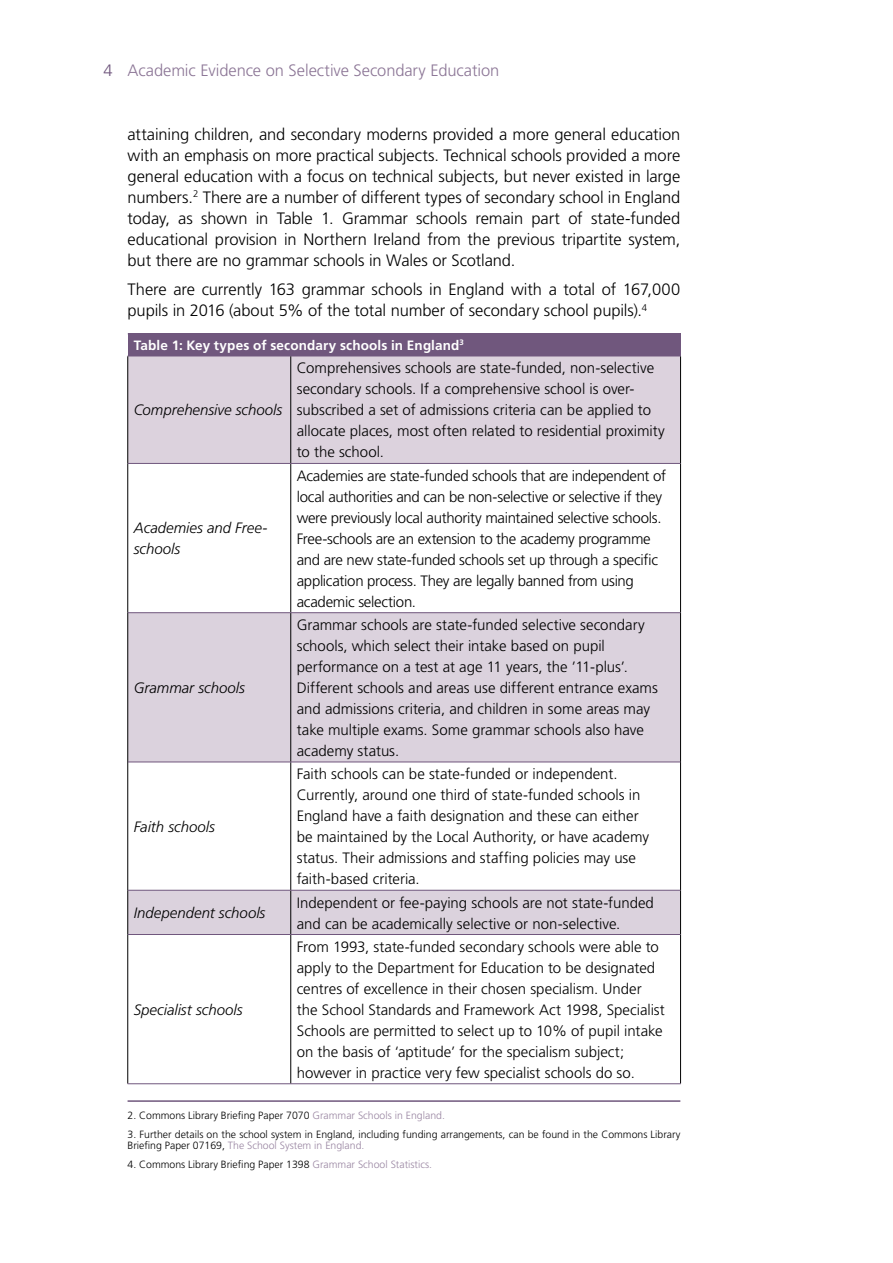
<style>
.page{position:relative;width:893px;height:1263px;background:#fff}
.page>*{position:absolute;margin:0;border:0;box-sizing:border-box;transform-origin:0 0}
.t1{font:300 16.5px/21px "Frutiger LT Std";letter-spacing:-.01em;color:#000;text-align:justify}
.t2{font:300 16.5px "Frutiger LT Std";letter-spacing:-.005em;color:#8c7696}
.t3{font:300 15px/21px "Frutiger LT Std";letter-spacing:-.005em;color:#000}
.t4{font:italic 300 15px/21px "Frutiger LT Std";letter-spacing:-.005em;color:#000}
.t5{font:700 13.5px "Frutiger LT Std";letter-spacing:.01em;color:#fff}
.t6{font:300 10.5px/10.5px "Frutiger LT Std";color:#000}
.s1{color:#70577d}
.s2{color:#9a86a2}
</style>
<div class="page">
<div style="left:128px;top:334px;width:553px;height:22px;background:#70577d"></div>
<div style="left:128px;top:357px;width:552px;height:106px;background:#dcd2dd"></div>
<svg style="left:128px;top:613px;width:552px;height:321px;fill:#dbd2dd"></svg>
<hr style="left:128px;top:333px;width:163px;height:1px;background:#70577d">
<hr style="left:291px;top:333px;width:390px;height:1px;background:#70577d">
<hr style="left:128px;top:356px;width:163px;height:1px;background:#70577d">
<hr style="left:291px;top:356px;width:390px;height:1px;background:#70577d">
<hr style="left:290px;top:356px;width:1px;height:107px;background:#000">
<hr style="left:290px;top:464px;width:1px;height:148px;background:#000">
<hr style="left:290px;top:613px;width:1px;height:149px;background:#000">
<hr style="left:290px;top:762px;width:1px;height:128px;background:#000">
<hr style="left:290px;top:890px;width:1px;height:44px;background:#000">
<hr style="left:290px;top:935px;width:1px;height:148px;background:#000">
<hr style="left:127px;top:356px;width:1px;height:107px;background:#000">
<hr style="left:680px;top:356px;width:1px;height:107px;background:#000">
<hr style="left:127px;top:463px;width:1px;height:150px;background:#000">
<hr style="left:680px;top:463px;width:1px;height:150px;background:#000">
<hr style="left:127px;top:613px;width:1px;height:149px;background:#000">
<hr style="left:680px;top:613px;width:1px;height:149px;background:#000">
<hr style="left:127px;top:762px;width:1px;height:128px;background:#000">
<hr style="left:680px;top:762px;width:1px;height:128px;background:#000">
<hr style="left:127px;top:890px;width:1px;height:44px;background:#000">
<hr style="left:680px;top:890px;width:1px;height:44px;background:#000">
<hr style="left:127px;top:934px;width:1px;height:149px;background:#000">
<hr style="left:680px;top:934px;width:1px;height:149px;background:#000">
<hr style="left:128px;top:463px;width:163px;height:1px;background:#70577d">
<hr style="left:291px;top:463px;width:389px;height:1px;background:#70577d">
<hr style="left:128px;top:612px;width:163px;height:1px;background:#70577d">
<hr style="left:291px;top:612px;width:389px;height:1px;background:#70577d">
<hr style="left:128px;top:762px;width:163px;height:1px;background:#70577d">
<hr style="left:291px;top:762px;width:389px;height:1px;background:#70577d">
<hr style="left:128px;top:890px;width:163px;height:1px;background:#70577d">
<hr style="left:291px;top:890px;width:389px;height:1px;background:#70577d">
<hr style="left:128px;top:934px;width:163px;height:1px;background:#70577d">
<hr style="left:291px;top:934px;width:389px;height:1px;background:#70577d">
<hr style="left:128px;top:1083px;width:163px;height:1px;background:#70577d">
<hr style="left:291px;top:1083px;width:390px;height:1px;background:#70577d">
<hr style="left:128px;top:1100px;width:552px;height:2px;background:#70577d">
<p class="t2" style="left:103px;top:64px;width:397px"><span class="s1">4</span> Academic Evidence on Selective Secondary Education</p>
<p class="t1" style="left:128px;top:125px;width:554px">attaining children, and secondary moderns provided a more general education with an emphasis on more practical subjects. Technical schools provided a more general education with a focus on technical subjects, but never existed in large numbers.<sup>2</sup> There are a number of different types of secondary school in England today, as shown in Table 1. Grammar schools remain part of state-funded educational provision in Northern Ireland from the previous tripartite system, but there are no grammar schools in Wales or Scotland.</p>
<p class="t1" style="left:128px;top:280px;width:554px">There are currently 163 grammar schools in England with a total of 167,000 pupils in 2016 (about 5% of the total number of secondary school pupils).<sup>4</sup></p>
<p class="t5" style="left:134px;top:340px;width:332px">Table 1: Key types of secondary schools in England<sup>3</sup></p>
<p class="t4" style="left:134px;top:401px;width:150px">Comprehensive schools</p>
<p class="t4" style="left:134px;top:519px;width:135px">Academies and Free&shy;schools</p>
<p class="t4" style="left:134px;top:678px;width:113px">Grammar schools</p>
<p class="t4" style="left:134px;top:817px;width:83px">Faith schools</p>
<p class="t3" style="left:297px;top:359px;width:369px">Comprehensives schools are state-funded, non-selective secondary schools. If a comprehensive school is over&shy;subscribed a set of admissions criteria can be applied to allocate places, most often related to residential proximity to the school.</p>
<p class="t3" style="left:297px;top:466px;width:371px">Academies are state-funded schools that are independent of local authorities and can be non-selective or selective if they were previously local authority maintained selective schools.<br>Free-schools are an extension to the academy programme and are new state-funded schools set up through a specific application process. They are legally banned from using academic selection.</p>
<p class="t3" style="left:297px;top:615px;width:363px">Grammar schools are state-funded selective secondary schools, which select their intake based on pupil performance on a test at age 11 years, the ’11-plus’.<br>Different schools and areas use different entrance exams and admissions criteria, and children in some areas may take multiple exams. Some grammar schools also have academy status.</p>
<p class="t3" style="left:297px;top:765px;width:354px">Faith schools can be state-funded or independent.<br>Currently, around one third of state-funded schools in England have a faith designation and these can either be maintained by the Local Authority, or have academy status. Their admissions and staffing policies may use faith-based criteria.</p>
<p class="t4" style="left:134px;top:903px;width:133px">Independent schools</p>
<p class="t3" style="left:297px;top:893px;width:359px">Independent or fee-paying schools are not state-funded and can be academically selective or non-selective.</p>
<p class="t3" style="left:297px;top:937px;width:370px">From 1993, state-funded secondary schools were able to apply to the Department for Education to be designated centres of excellence in their chosen specialism. Under the School Standards and Framework Act 1998, Specialist Schools are permitted to select up to 10% of pupil intake on the basis of ‘aptitude’ for the specialism subject; however in practice very few specialist schools do so.</p>
<p class="t6" style="left:128px;top:1111px;width:319px">2. Commons Library Briefing Paper 7070 <span class="s2">Grammar Schools in England.</span></p>
<p class="t6" style="left:128px;top:1130px;width:554px">3. Further details on the school system in England, including funding arrangements, can be found in the Commons Library<br>Briefing Paper 07169, <span class="s2">The School System in England.</span></p>
<p class="t6" style="left:128px;top:1159px;width:306px">4. Commons Library Briefing Paper 1398 <span class="s2">Grammar School Statistics.</span></p>
<p class="t4" style="left:134px;top:1000px;width:110px">Specialist schools</p>
</div>
